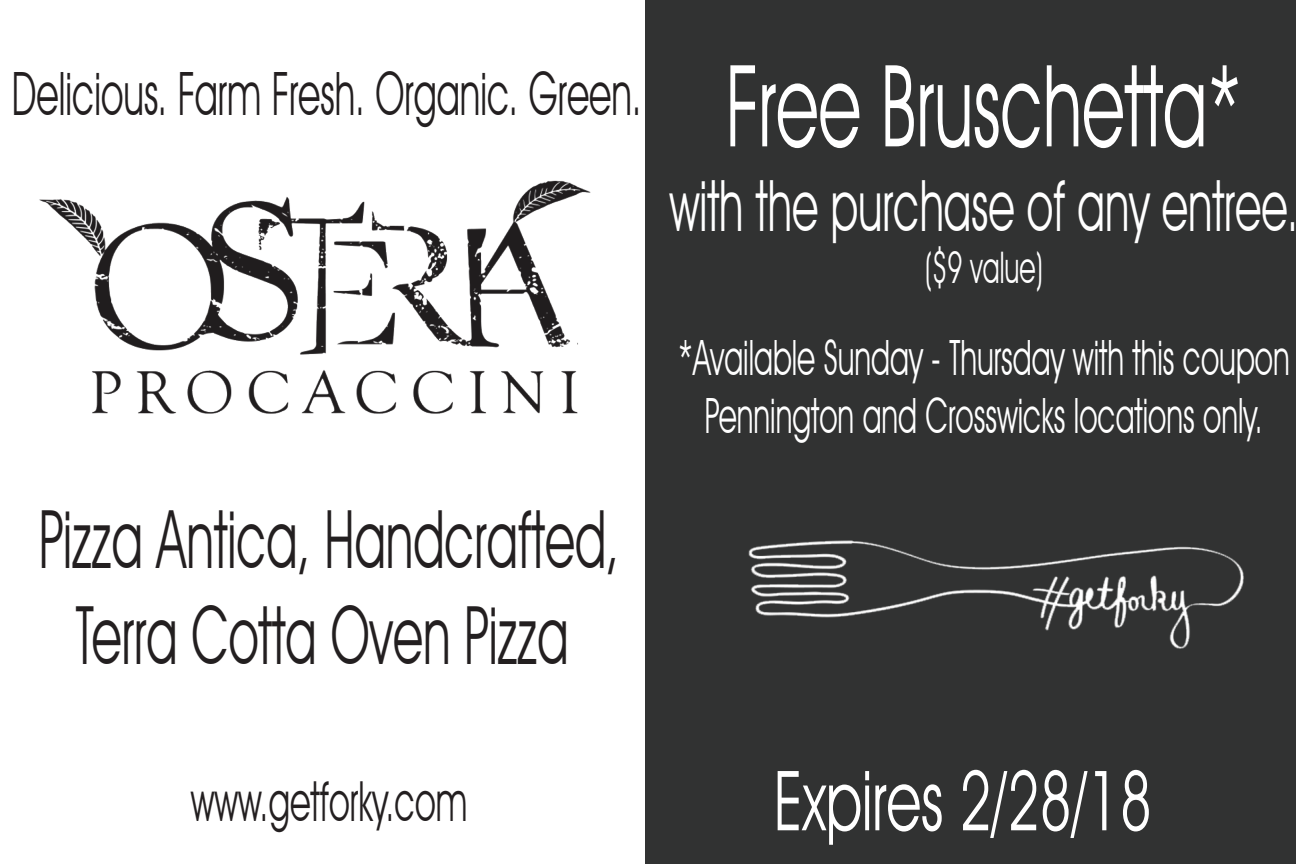
<style>
.page{position:relative;width:1296px;height:864px;background:#fff}
.page>*{position:absolute;margin:0;border:0;box-sizing:border-box;transform-origin:0 0}
.t1{font:114px "Avant Garde IT Cby BT";color:#fff;scale:.62 1}
.t2{font:83.4px "Avant Garde IT Cby BT";color:#fff;scale:.68 1}
.t3{font:80.4px/96.3px "Avant Garde IT Cby BT";color:#231f20;text-align:center;scale:.62 1}
.t4{font:70.8px "Avant Garde IT Cby BT";color:#fff;scale:.62 1}
.t5{font:59.7px "Avant Garde IT Cby BT";color:#231f20;scale:.62 1}
.t6{font:55.2px "Avant Garde IT Cby BT";color:#231f20;scale:.62 1}
.t7{font:48.6px/58.5px "Avant Garde IT Cby BT";color:#fff;text-align:center;scale:.62 1}
.t8{font:43.5px "Avant Garde IT Cby BT";color:#fff;scale:.62 1}
</style>
<div class="page">
<img style="left:39px;top:180px;width:552px;height:234px">
<div style="left:645px;top:0;width:651px;height:864px;background:#313232"></div>
<img style="left:480px;top:323px;width:764px;height:326px">
<p class="t5" style="left:12px;top:58px;width:1017px">Delicious. Farm Fresh. Organic. Green.</p>
<h3 class="t3" style="left:39px;top:490px;width:937px">Pizza Antica, Handcrafted,<br>Terra Cotta Oven Pizza</h3>
<h1 class="t1" style="left:726px;top:37px;width:834px">Free Bruschetta*</h1>
<h3 class="t4" style="left:669px;top:163px;width:1016px">with the purchase of any entree.</h3>
<p class="t8" style="left:925px;top:241px;width:191px">($9 value)</p>
<p class="t7" style="left:678px;top:328px;width:988px">*Available Sunday - Thursday with this coupon<br>Pennington and Crosswicks locations only.</p>
<p class="t6" style="left:191px;top:768px;width:448px">www.getforky.com</p>
<h2 class="t2" style="left:774px;top:750px;width:558px">Expires 2/28/18</h2>
</div>
